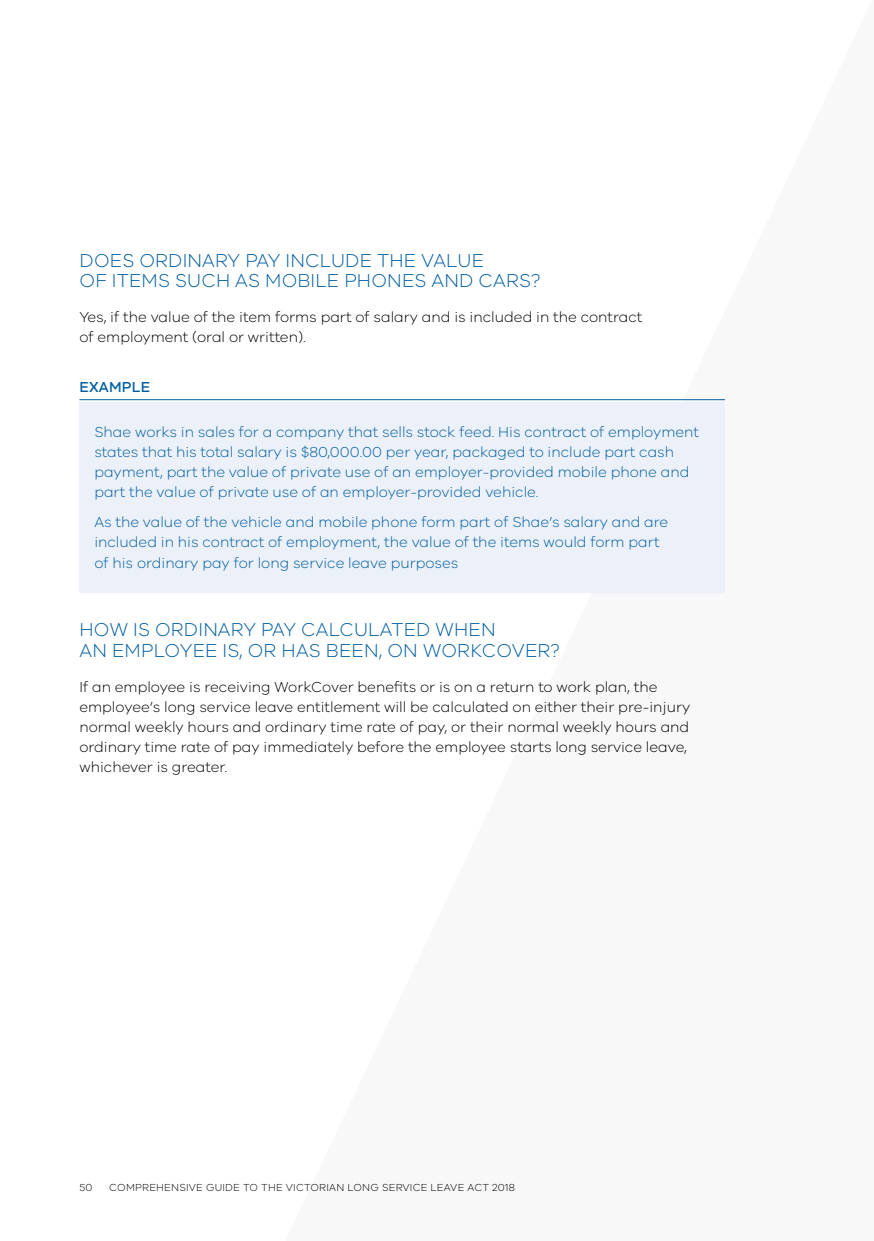
<style>
.page{position:relative;width:874px;height:1241px;background:#fff}
.page>*{position:absolute;margin:0;border:0;box-sizing:border-box;transform-origin:0 0}
.t1{font:300 19.25px/19.2px "VIC";letter-spacing:.01em;color:#005ea1}
.t2{font:300 14.88px/20.1px "VIC";color:#005ea1}
.t3{font:300 14.88px/20.1px "VIC";color:#000}
.t4{font:500 14.88px "VIC";letter-spacing:.01em;color:#005ea1}
.t5{font:300 10.5px "VIC";letter-spacing:.02em;color:#000}
</style>
<div class="page">
<hr style="left:79px;top:399px;width:645px;height:1px;background:#005ea1">
<div style="left:79px;top:402px;width:645px;height:120px;background:#ecf0f8"></div>
<div style="left:79px;top:492px;width:645px;height:100px;background:#ecf0f8"></div>
<p class="t1" style="left:79px;top:251px;width:462px">DOES ORDINARY PAY INCLUDE THE VALUE<br>OF ITEMS SUCH AS MOBILE PHONES AND CARS?</p>
<p class="t3" style="left:79px;top:306px;width:564px">Yes, if the value of the item forms part of salary and is included in the contract of employment (oral or written).</p>
<p class="t4" style="left:79px;top:378px;width:72px">EXAMPLE</p>
<p class="t2" style="left:94px;top:421px;width:606px">Shae works in sales for a company that sells stock feed. His contract of employment states that his total salary is $80,000.00 per year, packaged to include part cash payment, part the value of private use of an employer-provided mobile phone and part the value of private use of an employer-provided vehicle.</p>
<p class="t2" style="left:94px;top:511px;width:575px">As the value of the vehicle and mobile phone form part of Shae’s salary and are included in his contract of employment, the value of the items would form part of his ordinary pay for long service leave purposes</p>
<p class="t1" style="left:79px;top:619px;width:481px;line-height:20.1px">HOW IS ORDINARY PAY CALCULATED WHEN<br>AN EMPLOYEE IS, OR HAS BEEN, ON WORKCOVER?</p>
<p class="t3" style="left:79px;top:676px;width:612px">If an employee is receiving WorkCover benefits or is on a return to work plan, the employee’s long service leave entitlement will be calculated on either their pre-injury normal weekly hours and ordinary time rate of pay, or their normal weekly hours and ordinary time rate of pay immediately before the employee starts long service leave, whichever is greater.</p>
<p class="t5" style="left:79px;top:1181px;width:15px">50</p>
<p class="t5" style="left:109px;top:1181px;width:407px">COMPREHENSIVE GUIDE TO THE VICTORIAN LONG SERVICE LEAVE ACT 2018</p>
</div>
